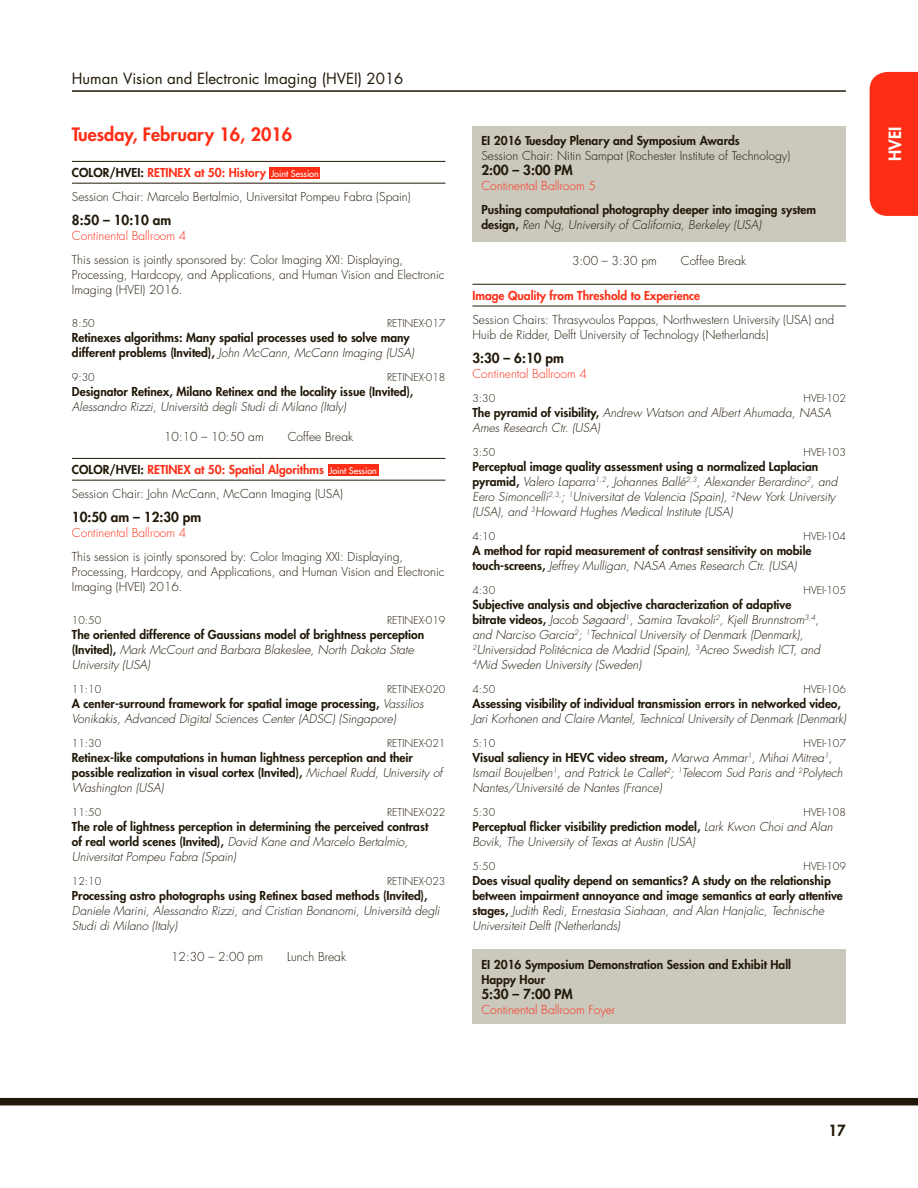
<style>
.page{position:relative;width:918px;height:1188px;background:#fff}
.page>*{position:absolute;margin:0;border:0;box-sizing:border-box;transform-origin:0 0}
.t1{font:800 18px "Futura Std";color:#fe2e16}
.t2{font:800 16.5px "Futura Std";color:#fff}
.t3{font:15px "Futura Std";color:#211808}
.t4{font:800 15px "Futura Std";color:#211808}
.t5{font:800 13.5px "Futura Std";color:#211808}
.t6{font:800 12px/15px "Futura Std";color:#211808}
.t7{font:italic 300 12px/15px "Futura Std";color:#211808}
.t8{font:300 12px/15px "Futura Std";color:#211808}
.t9{font:300 12px "Futura Std";color:#fe2e16}
.t10{font:800 12px "Futura Std";color:#fe2e16}
.t11{font:300 10.5px "Futura Std";color:#211808}
.s1{font-weight:800}
.s2{font-weight:800;color:#fe2e16}
.s3{font-weight:500;font-size:9px;color:#fff}
.s4{font-weight:300;font-style:italic}
.s5{font-weight:800;font-style:normal}
</style>
<div class="page">
<hr style="left:72px;top:90px;width:774px;height:2px;background:#211808">
<div style="left:0;top:1098px;width:918px;height:7px;background:#211808"></div>
<div style="left:870px;top:72px;width:48px;height:144px;background:#fe2e16"></div>
<hr style="left:72px;top:161px;width:373px;height:1px;background:#211808">
<hr style="left:72px;top:183px;width:373px;height:1px;background:#211808">
<hr style="left:72px;top:458px;width:373px;height:1px;background:#211808">
<hr style="left:72px;top:480px;width:373px;height:1px;background:#211808">
<div style="left:269px;top:168px;width:51px;height:11px;background:#fe2e16"></div>
<div style="left:328px;top:465px;width:50px;height:11px;background:#fe2e16"></div>
<hr style="left:472px;top:284px;width:374px;height:1px;background:#211808">
<hr style="left:472px;top:306px;width:374px;height:1px;background:#211808">
<div style="left:472px;top:126px;width:374px;height:115px;background:#cbc9bd"></div>
<div style="left:472px;top:950px;width:374px;height:74px;background:#cbc9bd"></div>
<p class="t3" style="left:72px;top:69px;width:333px">Human Vision and Electronic Imaging (HVEI) 2016</p>
<h1 class="t1" style="left:72px;top:123px;width:222px">Tuesday, February 16, 2016</h1>
<p class="t8" style="left:72px;top:161px;width:340px;line-height:24px"><span class="s1">COLOR/HVEI:</span> <span class="s2">RETINEX at 50: History</span> <span class="s3">Joint Session<br></span>Session Chair: Marcelo Bertalmio, Universitat Pompeu Fabra (Spain)</p>
<p class="t5" style="left:72px;top:211px;width:101px">8:50 – 10:10 am</p>
<p class="t9" style="left:72px;top:228px;width:116px">Continental Ballroom 4</p>
<p class="t8" style="left:72px;top:252px;width:374px">This session is jointly sponsored by: Color Imaging XXI: Displaying,<br>Processing, Hardcopy, and Applications, and Human Vision and Electronic<br>Imaging (HVEI) 2016.</p>
<p class="t11" style="left:72px;top:317px;width:24px">8:50</p>
<p class="t11" style="left:387px;top:317px;width:60px">RETINEX-017</p>
<p class="t6" style="left:72px;top:330px;width:343px">Retinexes algorithms: Many spatial processes used to solve many different problems (Invited), <span class="s4">John McCann, McCann Imaging (USA)</span></p>
<p class="t11" style="left:72px;top:371px;width:24px">9:30</p>
<p class="t11" style="left:387px;top:371px;width:60px">RETINEX-018</p>
<p class="t6" style="left:72px;top:384px;width:343px">Designator Retinex, Milano Retinex and the locality issue (Invited),</p>
<p class="t7" style="left:72px;top:399px;width:276px">Alessandro Rizzi, Università degli Studi di Milano (Italy)</p>
<p class="t8" style="left:164px;top:429px;width:101px">10:10 – 10:50 am</p>
<p class="t8" style="left:288px;top:429px;width:67px">Coffee Break</p>
<p class="t8" style="left:72px;top:458px;width:307px;line-height:24px"><span class="s1">COLOR/HVEI:</span> <span class="s2">RETINEX at 50: Spatial Algorithms</span> <span class="s3">Joint Session<br></span>Session Chair: John McCann, McCann Imaging (USA)</p>
<p class="t5" style="left:72px;top:508px;width:131px">10:50 am – 12:30 pm</p>
<p class="t9" style="left:72px;top:525px;width:116px">Continental Ballroom 4</p>
<p class="t8" style="left:72px;top:549px;width:374px">This session is jointly sponsored by: Color Imaging XXI: Displaying,<br>Processing, Hardcopy, and Applications, and Human Vision and Electronic<br>Imaging (HVEI) 2016.</p>
<p class="t11" style="left:72px;top:614px;width:31px">10:50</p>
<p class="t11" style="left:387px;top:614px;width:60px">RETINEX-019</p>
<p class="t6" style="left:72px;top:627px;width:354px">The oriented difference of Gaussians model of brightness perception (Invited), <span class="s4">Mark McCourt and Barbara Blakeslee, North Dakota State<br>University (USA)</span></p>
<p class="t11" style="left:72px;top:683px;width:31px">11:10</p>
<p class="t11" style="left:387px;top:683px;width:60px">RETINEX-020</p>
<p class="t7" style="left:72px;top:696px;width:353px"><span class="s5">A center-surround framework for spatial image processing,</span> Vassilios<br>Vonikakis, Advanced Digital Sciences Center (ADSC) (Singapore)</p>
<p class="t11" style="left:72px;top:737px;width:31px">11:30</p>
<p class="t11" style="left:387px;top:737px;width:60px">RETINEX-021</p>
<p class="t6" style="left:72px;top:750px;width:372px">Retinex-like computations in human lightness perception and their possible realization in visual cortex (Invited), <span class="s4">Michael Rudd, University of<br>Washington (USA)</span></p>
<p class="t11" style="left:72px;top:806px;width:31px">11:50</p>
<p class="t11" style="left:387px;top:806px;width:60px">RETINEX-022</p>
<p class="t6" style="left:72px;top:819px;width:358px">The role of lightness perception in determining the perceived contrast of real world scenes (Invited), <span class="s4">David Kane and Marcelo Bertalmio,<br>Universitat Pompeu Fabra (Spain)</span></p>
<p class="t11" style="left:72px;top:875px;width:31px">12:10</p>
<p class="t11" style="left:387px;top:875px;width:60px">RETINEX-023</p>
<p class="t6" style="left:72px;top:888px;width:357px">Processing astro photographs using Retinex based methods (Invited),</p>
<p class="t7" style="left:72px;top:903px;width:369px">Daniele Marini, Alessandro Rizzi, and Cristian Bonanomi, Università degli<br>Studi di Milano (Italy)</p>
<p class="t8" style="left:171px;top:950px;width:94px">12:30 – 2:00 pm</p>
<p class="t8" style="left:287px;top:950px;width:60px">Lunch Break</p>
<p class="t6" style="left:481px;top:133px;width:260px">EI 2016 Tuesday Plenary and Symposium Awards</p>
<p class="t8" style="left:481px;top:148px;width:310px">Session Chair: Nitin Sampat (Rochester Institute of Technology)</p>
<p class="t5" style="left:481px;top:161px;width:93px">2:00 – 3:00 PM</p>
<p class="t9" style="left:481px;top:178px;width:116px">Continental Ballroom 5</p>
<p class="t6" style="left:481px;top:202px;width:336px">Pushing computational photography deeper into imaging system design, <span class="s4">Ren Ng, University of California, Berkeley (USA)</span></p>
<p class="t8" style="left:572px;top:254px;width:86px">3:00 – 3:30 pm</p>
<p class="t8" style="left:681px;top:254px;width:67px">Coffee Break</p>
<p class="t10" style="left:472px;top:288px;width:229px">Image Quality from Threshold to Experience</p>
<p class="t8" style="left:472px;top:312px;width:363px">Session Chairs: Thrasyvoulos Pappas, Northwestern University (USA) and<br>Huib de Ridder, Delft University of Technology (Netherlands)</p>
<p class="t5" style="left:472px;top:349px;width:93px">3:30 – 6:10 pm</p>
<p class="t9" style="left:472px;top:366px;width:116px">Continental Ballroom 4</p>
<p class="t11" style="left:472px;top:391px;width:24px">3:30</p>
<p class="t11" style="left:804px;top:391px;width:44px">HVEI-102</p>
<p class="t7" style="left:472px;top:405px;width:360px"><span class="s5">The pyramid of visibility,</span> Andrew Watson and Albert Ahumada, NASA<br>Ames Research Ctr. (USA)</p>
<p class="t11" style="left:472px;top:445px;width:24px">3:50</p>
<p class="t11" style="left:804px;top:445px;width:44px">HVEI-103</p>
<p class="t7" style="left:472px;top:459px;width:367px"><span class="s5">Perceptual image quality assessment using a normalized Laplacian pyramid,</span> Valero Laparra<sup>1,2</sup>, Johannes Ballé<sup>2,3</sup>, Alexander Berardino<sup>2</sup>, and Eero Simoncelli<sup>2,3,</sup>; <sup>1</sup>Universitat de Valencia (Spain), <sup>2</sup>New York University (USA), and <sup>3</sup>Howard Hughes Medical Institute (USA)</p>
<p class="t11" style="left:472px;top:529px;width:24px">4:10</p>
<p class="t11" style="left:804px;top:529px;width:44px">HVEI-104</p>
<p class="t6" style="left:472px;top:543px;width:341px">A method for rapid measurement of contrast sensitivity on mobile touch-screens, <span class="s4">Jeffrey Mulligan, NASA Ames Research Ctr. (USA)</span></p>
<p class="t11" style="left:472px;top:583px;width:24px">4:30</p>
<p class="t11" style="left:804px;top:583px;width:44px">HVEI-105</p>
<p class="t7" style="left:472px;top:597px;width:349px"><span class="s5">Subjective analysis and objective characterization of adaptive bitrate videos,</span> Jacob Søgaard<sup>1</sup>, Samira Tavakoli<sup>2</sup>, Kjell Brunnstrom<sup>3,4</sup>, and Narciso Garcia<sup>2</sup>; <sup>1</sup>Technical University of Denmark (Denmark), <sup>2</sup>Universidad Politécnica de Madrid (Spain), <sup>3</sup>Acreo Swedish ICT, and <sup>4</sup>Mid Sweden University (Sweden)</p>
<p class="t11" style="left:472px;top:682px;width:24px">4:50</p>
<p class="t11" style="left:804px;top:682px;width:44px">HVEI-106</p>
<p class="t6" style="left:472px;top:696px;width:370px">Assessing visibility of individual transmission errors in networked video,</p>
<p class="t7" style="left:472px;top:711px;width:375px">Jari Korhonen and Claire Mantel, Technical University of Denmark (Denmark)</p>
<p class="t11" style="left:472px;top:736px;width:24px">5:10</p>
<p class="t11" style="left:804px;top:736px;width:44px">HVEI-107</p>
<p class="t7" style="left:472px;top:750px;width:372px"><span class="s5">Visual saliency in HEVC video stream,</span> Marwa Ammar<sup>1</sup>, Mihai Mitrea<sup>1</sup>,<br>Ismail Boujelben<sup>1</sup>, and Patrick Le Callet<sup>2</sup>; <sup>1</sup>Telecom Sud Paris and <sup>2</sup>Polytech<br>Nantes/Université de Nantes (France)</p>
<p class="t11" style="left:472px;top:805px;width:24px">5:30</p>
<p class="t11" style="left:804px;top:805px;width:44px">HVEI-108</p>
<p class="t7" style="left:472px;top:819px;width:362px"><span class="s5">Perceptual flicker visibility prediction model,</span> Lark Kwon Choi and Alan<br>Bovik, The University of Texas at Austin (USA)</p>
<p class="t11" style="left:472px;top:859px;width:24px">5:50</p>
<p class="t11" style="left:804px;top:859px;width:44px">HVEI-109</p>
<p class="t6" style="left:472px;top:873px;width:372px">Does visual quality depend on semantics? A study on the relationship between impairment annoyance and image semantics at early attentive stages, <span class="s4">Judith Redi, Ernestasia Siahaan, and Alan Hanjalic, Technische Universiteit Delft (Netherlands)</span></p>
<p class="t6" style="left:481px;top:957px;width:311px">EI 2016 Symposium Demonstration Session and Exhibit Hall<br>Happy Hour</p>
<p class="t5" style="left:481px;top:985px;width:93px">5:30 – 7:00 PM</p>
<p class="t9" style="left:481px;top:1002px;width:135px">Continental Ballroom Foyer</p>
<h2 class="t2" style="left:885px;top:161px;width:35px;rotate:-90deg">HVEI</h2>
<p class="t4" style="left:829px;top:1121px;width:19px">17</p>
</div>
